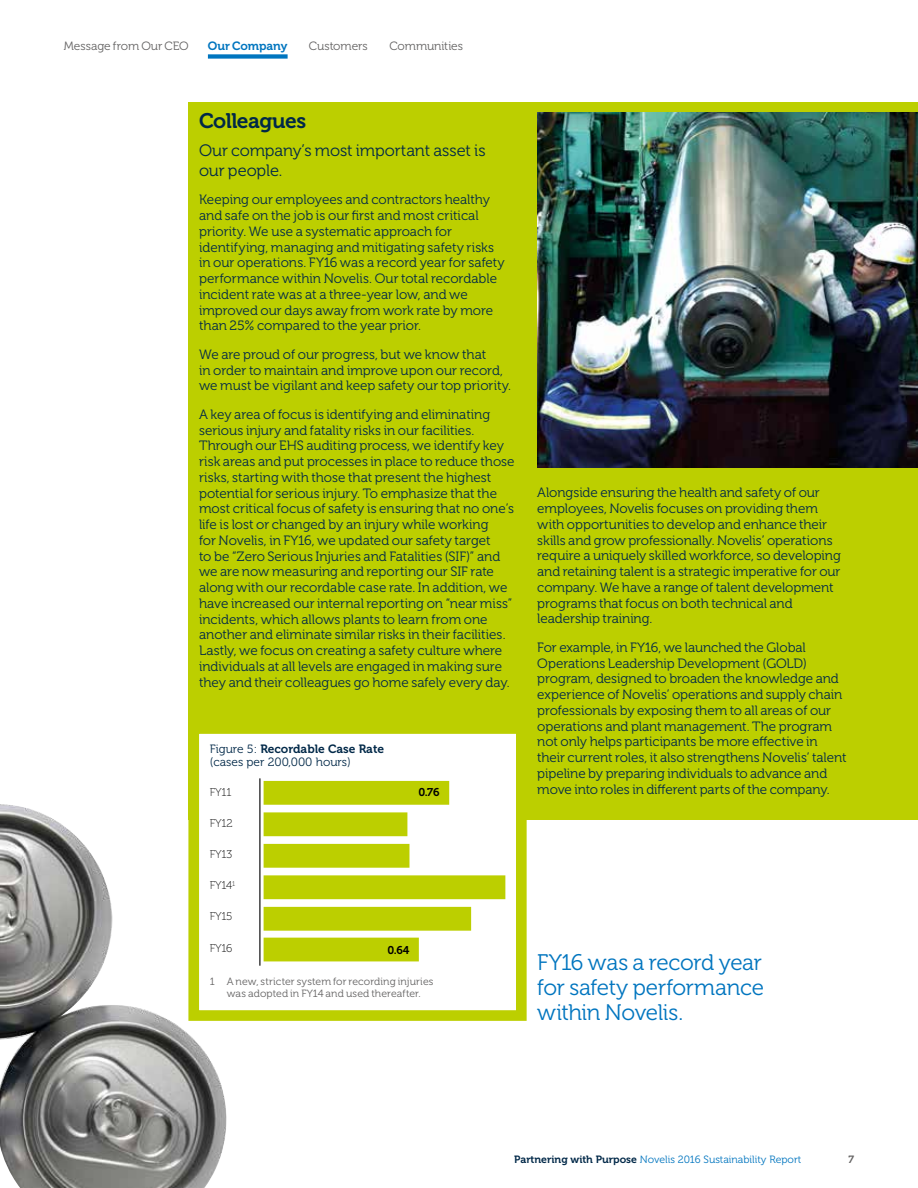
<style>
.page{position:relative;width:918px;height:1188px;background:#fff}
.page>*{position:absolute;margin:0;border:0;box-sizing:border-box;transform-origin:0 0}
.t1{font:22.5px/25.5px "Museo 300";letter-spacing:-.015em;color:#0075bf;text-align:justify}
.t2{font:21px "Museo 700";letter-spacing:-.025em;color:#002848}
.t3{font:16.5px/19.5px "Museo 300";letter-spacing:-.01em;color:#002848}
.t4{font:13.5px/15.8px "Museo 300";letter-spacing:-.005em;color:#002848}
.t5{font:12px "Museo 300";letter-spacing:-.005em;color:#646363}
.t6{font:12px "Museo 700";color:#002848}
.t7{font:12px "Museo 300";color:#002848}
.t8{font:12px "Museo 700";letter-spacing:-.005em;color:#0075bf}
.t9{font:11.25px "Museo 100";letter-spacing:-.015em;color:#000}
.t10{font:11.25px "Museo 700";color:#000}
.t11{font:10.5px/12px "Museo 300";letter-spacing:.01em;color:#646363;text-align:center}
.t12{font:10.5px "Museo 300";color:#0075bf}
.t13{font:10.5px "Museo 700";color:#646363}
.s1{font-family:"Museo 300"}
.s2{font-family:"Museo 700";color:#002848}
</style>
<div class="page">
<img style="left:0;top:804px;width:227px;height:384px">
<div style="left:188px;top:102px;width:730px;height:717px;background:#bccf00"></div>
<img style="left:537px;top:113px;width:381px;height:355px">
<div style="left:188px;top:723px;width:339px;height:298px;background:#fff;border:11px solid #bccf00"></div>
<div style="left:264px;top:781px;width:185px;height:24px;background:#bccf00"></div>
<div style="left:264px;top:812px;width:143px;height:24px;background:#bccf00"></div>
<div style="left:264px;top:844px;width:145px;height:24px;background:#bccf00"></div>
<div style="left:264px;top:875px;width:241px;height:24px;background:#bccf00"></div>
<div style="left:264px;top:907px;width:207px;height:24px;background:#bccf00"></div>
<div style="left:264px;top:938px;width:155px;height:23px;background:#bccf00"></div>
<hr style="left:259px;top:778px;width:1px;height:188px;background:#000">
<div style="left:208px;top:54px;width:80px;height:5px;background:#0075bf"></div>
<p class="t5" style="left:64px;top:39px;width:127px">Message from Our CEO</p>
<p class="t8" style="left:208px;top:39px;width:81px">Our Company</p>
<p class="t5" style="left:309px;top:39px;width:61px">Customers</p>
<p class="t5" style="left:389px;top:39px;width:75px">Communities</p>
<h2 class="t2" style="left:199px;top:109px;width:109px">Colleagues</h2>
<p class="t3" style="left:199px;top:141px;width:288px">Our company’s most important asset is our people.</p>
<p class="t4" style="left:199px;top:192px;width:307px">Keeping our employees and contractors healthy and safe on the job is our first and most critical priority. We use a systematic approach for identifying, managing and mitigating safety risks in our operations. FY16 was a record year for safety performance within Novelis. Our total recordable incident rate was at a three-year low, and we improved our days away from work rate by more than 25% compared to the year prior.</p>
<p class="t4" style="left:199px;top:347px;width:314px">We are proud of our progress, but we know that<br>in order to maintain and improve upon our record, we must be vigilant and keep safety our top priority.</p>
<p class="t4" style="left:199px;top:407px;width:317px">A key area of focus is identifying and eliminating serious injury and fatality risks in our facilities.<br>Through our EHS auditing process, we identify key risk areas and put processes in place to reduce those risks, starting with those that present the highest potential for serious injury. To emphasize that the most critical focus of safety is ensuring that no one’s life is lost or changed by an injury while working<br>for Novelis, in FY16, we updated our safety target<br>to be “Zero Serious Injuries and Fatalities (SIF)” and we are now measuring and reporting our SIF rate along with our recordable case rate. In addition, we have increased our internal reporting on “near miss” incidents, which allows plants to learn from one another and eliminate similar risks in their facilities.<br>Lastly, we focus on creating a safety culture where individuals at all levels are engaged in making sure they and their colleagues go home safely every day.</p>
<p class="t6" style="left:210px;top:742px;width:176px"><span class="s1">Figure 5:</span> Recordable Case Rate</p>
<p class="t7" style="left:210px;top:756px;width:143px">(cases per 200,000 hours)</p>
<p class="t4" style="left:537px;top:485px;width:305px">Alongside ensuring the health and safety of our employees, Novelis focuses on providing them with opportunities to develop and enhance their skills and grow professionally. Novelis’ operations require a uniquely skilled workforce, so developing and retaining talent is a strategic imperative for our company. We have a range of talent development programs that focus on both technical and leadership training.</p>
<p class="t4" style="left:537px;top:640px;width:311px">For example, in FY16, we launched the Global Operations Leadership Development (GOLD) program, designed to broaden the knowledge and experience of Novelis’ operations and supply chain professionals by exposing them to all areas of our operations and plant management. The program not only helps participants be more effective in their current roles, it also strengthens Novelis’ talent pipeline by preparing individuals to advance and</p>
<p class="t9" style="left:210px;top:786px;width:23px">FY11</p>
<p class="t4" style="left:537px;top:781px;width:294px">move into roles in different parts of the company.</p>
<p class="t9" style="left:210px;top:817px;width:24px">FY12</p>
<p class="t9" style="left:210px;top:848px;width:24px">FY13</p>
<p class="t9" style="left:210px;top:880px;width:27px">FY14<sup>1</sup></p>
<p class="t9" style="left:210px;top:911px;width:24px">FY15</p>
<p class="t9" style="left:210px;top:942px;width:24px">FY16</p>
<p class="t10" style="left:418px;top:786px;width:23px">0.76</p>
<p class="t10" style="left:388px;top:944px;width:23px">0.64</p>
<p class="t11" style="left:210px;top:975px;width:225px">1 A new, stricter system for recording injuries was adopted in FY14 and used thereafter.</p>
<h1 class="t1" style="left:537px;top:949px;width:228px">FY16 was a record year for safety performance within Novelis.</h1>
<p class="t12" style="left:514px;top:1154px;width:289px"><span class="s2">Partnering with Purpose</span> Novelis 2016 Sustainability Report</p>
<p class="t13" style="left:849px;top:1154px;width:7px">7</p>
</div>
